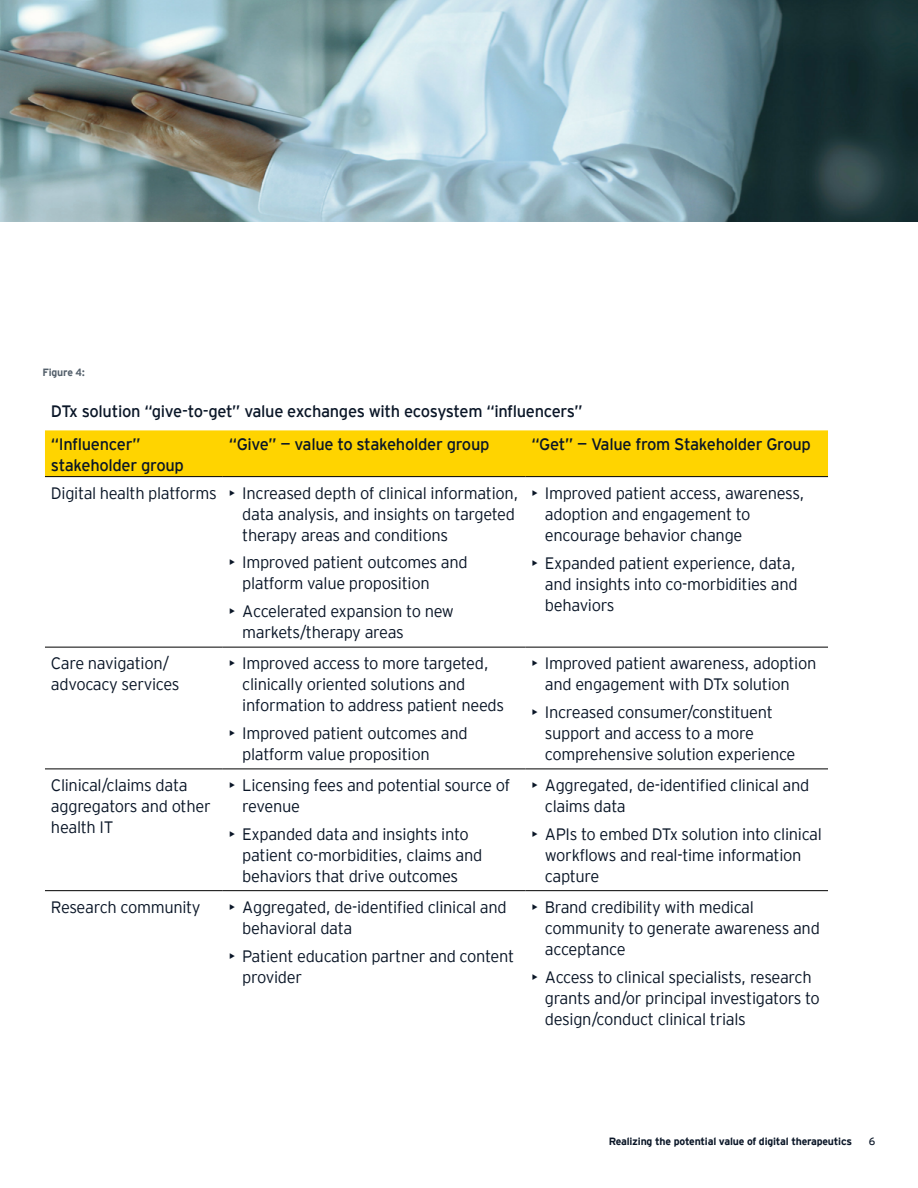
<style>
.page{position:relative;width:918px;height:1188px;background:#fff}
.page>*{position:absolute;margin:0;border:0;box-sizing:border-box;transform-origin:0 0}
.t1{font:300 16.5px/21px "EY Interstate";letter-spacing:-.02em;color:#0a1627}
.t2{font:300 16.5px/21px "EY Interstate";letter-spacing:-.02em;color:#0a1627}
.t3{font:16.5px "EY Interstate";letter-spacing:-.02em;color:#0a1627}
.t4{font:700 10.5px "EY Interstate";letter-spacing:-.02em;color:#0a1627}
.t5{font:700 10.5px "EY Interstate";letter-spacing:-.02em;color:#54606b}
.t6{font:10.5px "EY Interstate";color:#0a1627}
</style>
<div class="page">
<div style="left:45px;top:430px;width:783px;height:46px;background:#ffd400"></div>
<hr style="left:45px;top:476px;width:178px;height:1px;background:#000">
<hr style="left:223px;top:476px;width:302px;height:1px;background:#000">
<hr style="left:525px;top:476px;width:303px;height:1px;background:#000">
<hr style="left:45px;top:647px;width:178px;height:1px;background:#000">
<hr style="left:223px;top:647px;width:302px;height:1px;background:#000">
<hr style="left:525px;top:647px;width:303px;height:1px;background:#000">
<hr style="left:45px;top:769px;width:178px;height:1px;background:#000">
<hr style="left:223px;top:769px;width:302px;height:1px;background:#000">
<hr style="left:525px;top:769px;width:303px;height:1px;background:#000">
<hr style="left:45px;top:890px;width:178px;height:1px;background:#000">
<hr style="left:223px;top:890px;width:302px;height:1px;background:#000">
<hr style="left:525px;top:890px;width:303px;height:1px;background:#000">
<img style="left:0;top:0;width:918px;height:221px">
<p class="t5" style="left:43px;top:364px;width:44px">Figure 4:</p>
<p class="t3" style="left:51px;top:399px;width:533px">DTx solution “give-to-get” value exchanges with ecosystem “influencers”</p>
<p class="t2" style="left:51px;top:432px;width:134px">“Influencer” stakeholder group</p>
<p class="t2" style="left:229px;top:432px;width:262px">“Give” — value to stakeholder group</p>
<p class="t2" style="left:531px;top:432px;width:281px">“Get” — Value from Stakeholder Group</p>
<p class="t1" style="left:242px;top:481px;width:278px;text-indent:-191px">Digital health platforms • Increased depth of clinical information, data analysis, and insights on targeted therapy areas and conditions</p>
<p class="t1" style="left:242px;top:551px;width:227px;text-indent:-13px">• Improved patient outcomes and platform value proposition</p>
<p class="t1" style="left:242px;top:600px;width:213px;text-indent:-13px">• Accelerated expansion to new markets/therapy areas</p>
<p class="t1" style="left:545px;top:481px;width:261px;text-indent:-13px">• Improved patient access, awareness, adoption and engagement to encourage behavior change</p>
<p class="t1" style="left:545px;top:551px;width:254px;text-align:justify;text-indent:-13px">• Expanded patient experience, data, and insights into co-morbidities and behaviors</p>
<p class="t1" style="left:51px;top:652px;width:130px">Care navigation/ advocacy services</p>
<p class="t1" style="left:242px;top:652px;width:263px;text-indent:-13px">• Improved access to more targeted, clinically oriented solutions and information to address patient needs</p>
<p class="t1" style="left:242px;top:722px;width:227px;text-indent:-13px">• Improved patient outcomes and platform value proposition</p>
<p class="t1" style="left:51px;top:774px;width:161px">Clinical/claims data aggregators and other health IT</p>
<p class="t1" style="left:242px;top:774px;width:270px;text-indent:-13px">• Licensing fees and potential source of revenue</p>
<p class="t1" style="left:242px;top:823px;width:242px;text-indent:-13px">• Expanded data and insights into patient co-morbidities, claims and behaviors that drive outcomes</p>
<p class="t1" style="left:51px;top:896px;width:151px">Research community</p>
<p class="t1" style="left:242px;top:896px;width:266px;text-indent:-13px">• Aggregated, de-identified clinical and behavioral data</p>
<p class="t1" style="left:242px;top:944px;width:274px;text-indent:-13px">• Patient education partner and content provider</p>
<p class="t1" style="left:545px;top:652px;width:273px;text-indent:-13px">• Improved patient awareness, adoption and engagement with DTx solution</p>
<p class="t1" style="left:545px;top:701px;width:252px;text-indent:-13px">• Increased consumer/constituent support and access to a more comprehensive solution experience</p>
<p class="t1" style="left:545px;top:774px;width:266px;text-indent:-13px">• Aggregated, de-identified clinical and claims data</p>
<p class="t1" style="left:545px;top:823px;width:279px;text-indent:-13px">• APIs to embed DTx solution into clinical workflows and real-time information capture</p>
<p class="t1" style="left:545px;top:896px;width:277px;text-indent:-13px">• Brand credibility with medical community to generate awareness and acceptance</p>
<p class="t1" style="left:545px;top:965px;width:277px;text-indent:-13px">• Access to clinical specialists, research grants and/or principal investigators to design/conduct clinical trials</p>
<p class="t4" style="left:609px;top:1133px;width:245px">Realizing the potential value of digital therapeutics</p>
<p class="t6" style="left:869px;top:1133px;width:8px">6</p>
</div>
